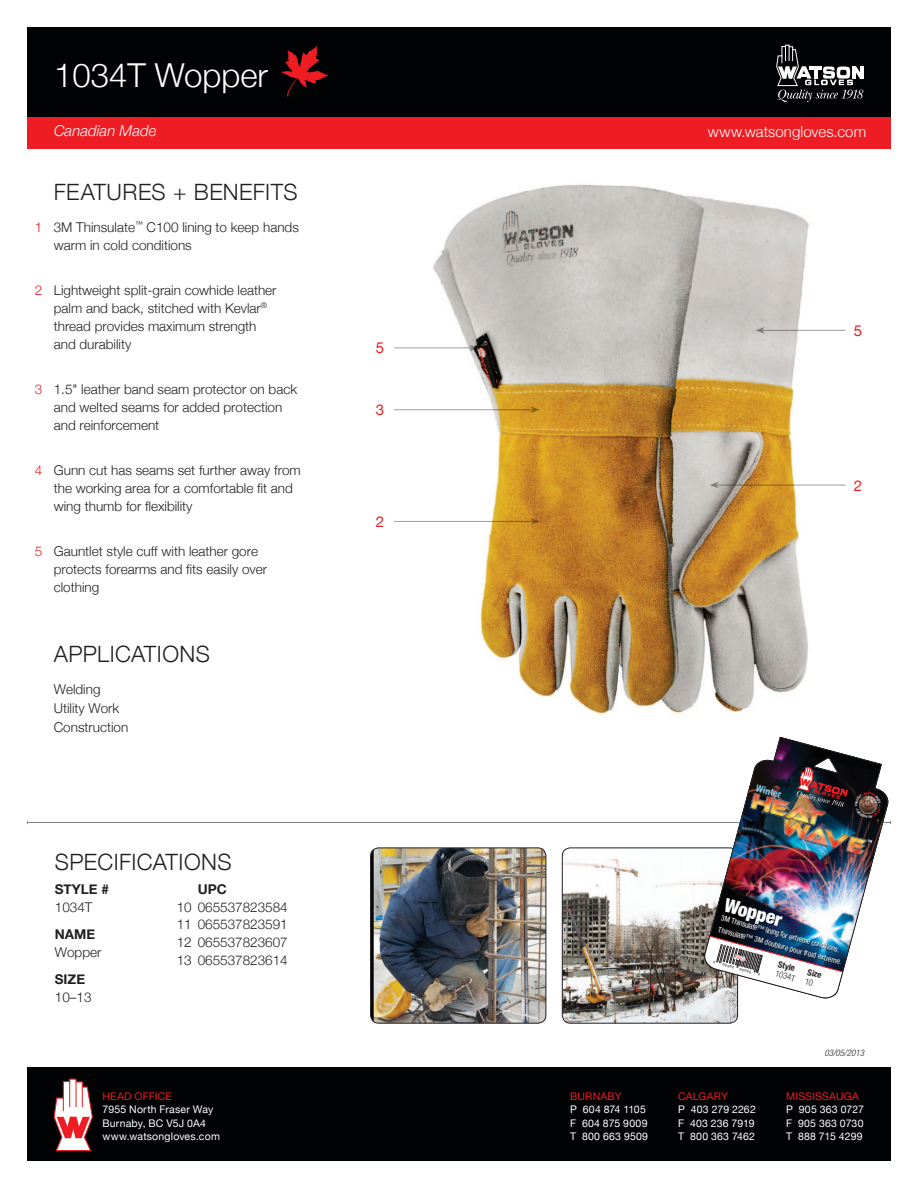
<style>
.page{position:relative;width:918px;height:1188px;background:#fff}
.page>*{position:absolute;margin:0;border:0;box-sizing:border-box;transform-origin:0 0}
.Spec_Sheet_Header{font:300 33px "Helvetica Neue";color:#fff}
.Main_Heading{font:300 22.5px "Helvetica Neue";letter-spacing:.02em;color:#231f20}
.t1{font:900 condensed 19.05px "Helvetica Neue LT Std";color:#fff}
.t2{font:300 15px "Helvetica Neue";letter-spacing:.005em;color:#fff}
.t3{font:italic 300 15px "Helvetica Neue";color:#fff}
.Glove_Numbers{font:15px "Helvetica Neue";color:#ee1d23}
.Applications{font:300 13.5px/18px "Helvetica Neue";color:#231f20}
.t4{font:700 13.5px/18px "Helvetica Neue";color:#231f20}
.t5{font:10.5px/13.5px "Helvetica Neue";letter-spacing:.02em;color:#fff}
.t6{font:10.5px "Helvetica Neue";letter-spacing:.02em;color:#ee1d23}
.t7{font:10.5px "Helvetica Neue";letter-spacing:-.005em;color:#fff}
.t8{font:700 condensed 9.9px "Helvetica Neue";color:#79d2f6}
.Modifcation_Date{font:italic 300 condensed 9px "Helvetica Neue LT Std";color:#231f20}
.t9{font:300 condensed 8.7px/9.9px "Helvetica Neue LT Std";color:#231f20}
.t10{font:700 condensed 8.7px "Helvetica Neue";color:#231f20}
.t11{font:condensed 7.65px/11.7px "Helvetica Neue LT Std";color:#fff}
.t12{font:700 3.75px "Courier New";color:#231f20}
.s1{color:#ee1d23}
.s2{font-weight:300}
.s3{font-weight:700}
.s4{font-family:"Helvetica Neue";font-weight:700}
</style>
<div class="page">
<img style="left:433px;top:184px;width:383px;height:530px">
<div style="left:27px;top:27px;width:864px;height:93px;background:#010203"></div>
<div style="left:27px;top:117px;width:864px;height:31px;background:#ee1d23"></div>
<div style="left:27px;top:1068px;width:864px;height:93px;background:#010203"></div>
<svg style="left:53px;top:1078px;width:40px;height:73px"></svg>
<svg style="left:776px;top:45px;width:88px;height:57px"></svg>
<hr style="left:27px;top:822px;width:864px;height:1px;background:#808285">
<svg style="left:282px;top:46px;width:46px;height:51px"></svg>
<img style="left:371px;top:848px;width:175px;height:175px">
<div style="left:370px;top:848px;width:176px;height:175px;border:1px solid #231f20;border-radius:8px"></div>
<img style="left:562px;top:848px;width:176px;height:175px">
<div style="left:562px;top:848px;width:176px;height:175px;border:1px solid #231f20;border-radius:8px"></div>
<img style="left:705px;top:803px;width:178px;height:195px">
<hr style="left:394px;top:348px;width:78px;height:1px;background:#9d9fa2">
<svg style="left:469px;top:345px;width:9px;height:6px"></svg>
<hr style="left:394px;top:521px;width:139px;height:1px;background:#9d9fa2">
<svg style="left:531px;top:518px;width:9px;height:7px"></svg>
<hr style="left:394px;top:409px;width:139px;height:1px;background:#9d9fa2">
<svg style="left:531px;top:406px;width:9px;height:7px"></svg>
<hr style="left:762px;top:330px;width:84px;height:1px;background:#9d9fa2">
<svg style="left:756px;top:327px;width:9px;height:7px"></svg>
<hr style="left:716px;top:485px;width:130px;height:1px;background:#9d9fa2">
<svg style="left:710px;top:482px;width:9px;height:6px"></svg>
<img style="left:745px;top:737px;width:146px;height:87px">
<img style="left:705px;top:932px;width:154px;height:45px">
<p class="Spec_Sheet_Header" style="left:54px;top:49px;width:216px">1034T Wopper</p>
<p class="t3" style="left:54px;top:119px;width:104px">Canadian Made</p>
<p class="Main_Heading" style="left:54px;top:174px;width:245px">FEATURES + BENEFITS</p>
<p class="Applications" style="left:54px;top:217px;width:247px;text-indent:-19px"><span class="s1">1</span> 3M Thinsulate<sup>™</sup> C100 lining to keep hands warm in cold conditions</p>
<p class="Applications" style="left:54px;top:280px;width:224px;text-indent:-19px"><span class="s1">2</span> Lightweight split-grain cowhide leather palm and back, stitched with Kevlar<sup>® </sup>thread provides maximum strength and durability</p>
<p class="Applications" style="left:54px;top:379px;width:245px;text-indent:-19px"><span class="s1">3</span> 1.5" leather band seam protector on back and welted seams for added protection and reinforcement</p>
<p class="Applications" style="left:54px;top:460px;width:249px;text-indent:-19px"><span class="s1">4</span> Gunn cut has seams set further away from the working area for a comfortable fit and wing thumb for flexibility</p>
<p class="Applications" style="left:54px;top:541px;width:215px;text-indent:-19px"><span class="s1">5</span> Gauntlet style cuff with leather gore protects forearms and fits easily over clothing</p>
<p class="Main_Heading" style="left:54px;top:636px;width:158px">APPLICATIONS</p>
<p class="Applications" style="left:54px;top:679px;width:48px">Welding</p>
<p class="Applications" style="left:54px;top:699px;width:67px">Utility Work</p>
<p class="Applications" style="left:54px;top:718px;width:76px">Construction</p>
<p class="Main_Heading" style="left:55px;top:843px;width:178px">SPECIFICATIONS</p>
<p class="t4" style="left:55px;top:879px;width:56px">STYLE #<br><span class="s2">1034T</span></p>
<p class="Applications" style="left:55px;top:924px;width:48px"><span class="s3">NAME<br></span>Wopper</p>
<p class="Applications" style="left:55px;top:969px;width:38px"><span class="s3">SIZE<br></span>10–13</p>
<p class="Applications" style="left:177px;top:879px;width:113px;text-indent:21px"><span class="s3">UPC<br></span>10 065537823584<br>11 065537823591<br>12 065537823607<br>13 065537823614</p>
<p class="t6" style="left:103px;top:1087px;width:71px">HEAD OFFICE</p>
<p class="t5" style="left:103px;top:1102px;width:119px">7955 North Fraser Way<br>Burnaby, BC V5J 0A4 www.watsongloves.com</p>
<p class="Glove_Numbers" style="left:376px;top:335px;width:10px">5</p>
<p class="Glove_Numbers" style="left:376px;top:397px;width:10px">3</p>
<p class="Glove_Numbers" style="left:376px;top:509px;width:10px">2</p>
<p class="t2" style="left:708px;top:119px;width:160px">www.watsongloves.com</p>
<p class="Glove_Numbers" style="left:854px;top:318px;width:10px">5</p>
<p class="Glove_Numbers" style="left:854px;top:472px;width:10px">2</p>
<p class="t8" style="left:758px;top:782px;width:27px;rotate:15deg">Winter</p>
<p class="t1" style="left:728px;top:893px;width:60px;rotate:15deg">Wopper</p>
<p class="t11" style="left:723px;top:912px;width:129px;rotate:15deg">3M Thinsulate™ lining for extreme conditions.<br>Thinsulate™ 3M doublure pour froid extreme.</p>
<p class="t10" style="left:780px;top:959px;width:19px;rotate:15deg">Style</p>
<p class="t9" style="left:779px;top:959px;width:46px;text-indent:31px;rotate:15deg"><span class="s4">Size<br></span>1034T 10</p>
<p class="t12" style="left:723px;top:962px;width:14px;rotate:15deg">00000</p>
<p class="t12" style="left:740px;top:967px;width:14px;rotate:15deg">00000</p>
<p class="Modifcation_Date" style="left:824px;top:1047px;width:41px">03/05/2013</p>
<p class="t6" style="left:570px;top:1087px;width:53px">BURNABY</p>
<p class="t6" style="left:678px;top:1087px;width:51px">CALGARY</p>
<p class="t6" style="left:786px;top:1087px;width:74px">MISSISSAUGA</p>
<p class="t7" style="left:570px;top:1100px;width:77px">P 604 874 1105</p>
<p class="t5" style="left:678px;top:1102px;width:79px">P 403 279 2262</p>
<p class="t5" style="left:786px;top:1102px;width:79px">P 905 363 0727</p>
<p class="t5" style="left:570px;top:1115px;width:79px">F 604 875 9009</p>
<p class="t5" style="left:678px;top:1115px;width:78px">F 403 236 7919</p>
<p class="t5" style="left:786px;top:1115px;width:79px">F 905 363 0730</p>
<p class="t5" style="left:570px;top:1129px;width:79px">T 800 663 9509</p>
<p class="t5" style="left:678px;top:1129px;width:78px">T 800 363 7462</p>
<p class="t5" style="left:786px;top:1129px;width:78px">T 888 715 4299</p>
</div>
